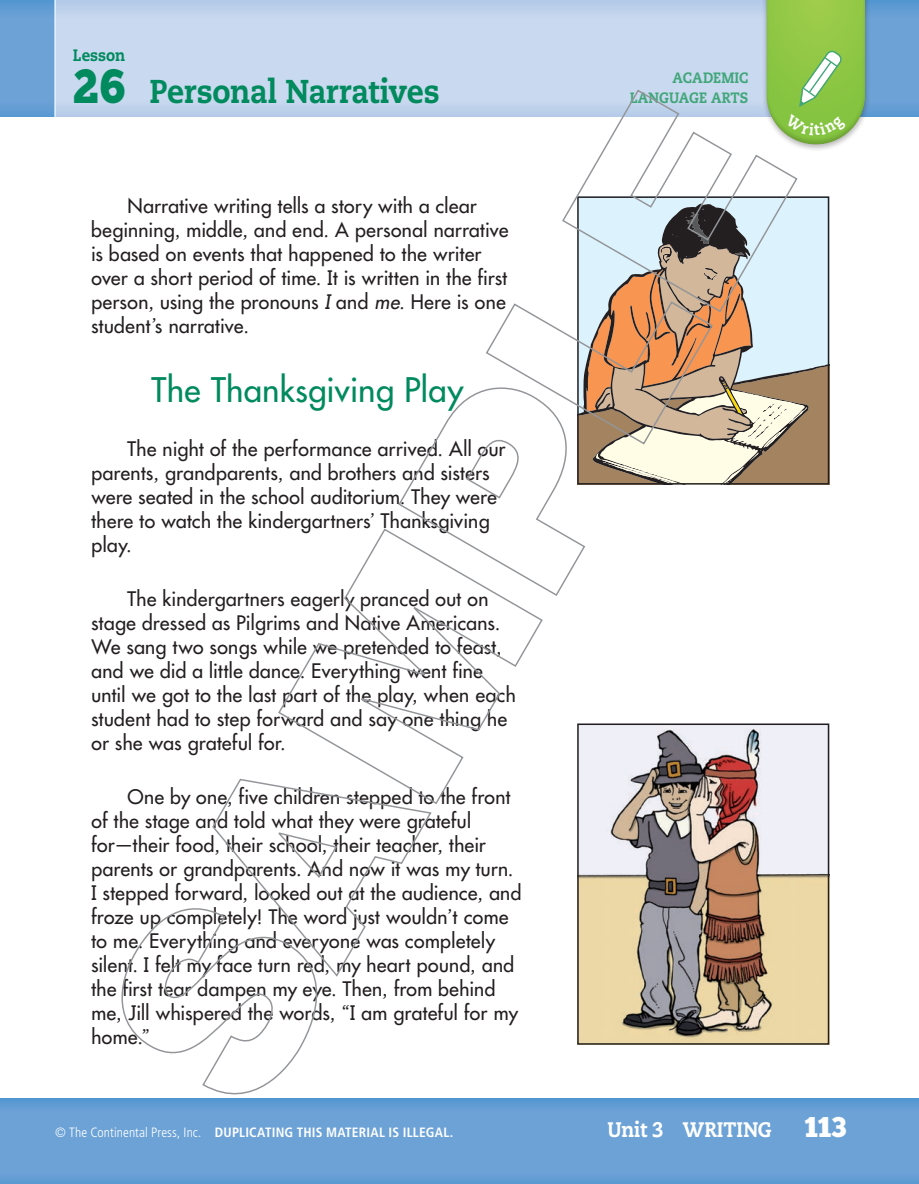
<style>
.page{position:relative;width:919px;height:1184px;background:#fff}
.page>*{position:absolute;margin:0;border:0;box-sizing:border-box;transform-origin:0 0}
.ELLs_20_LO_Lesson{font:48px "Chunk Five";color:#008a5e;scale:.9 1}
.ELLs_20_Story_Title{font:500 33px "CP Futura Std";letter-spacing:-.01em;color:#008a5e}
.t1{font:800 33px "Caecilia";letter-spacing:-.01em;color:#008a5e;scale:.9 1}
.t2{font:800 21px "Caecilia";color:#fff;scale:.9 1}
.ELLs_20_Story_Text_1{font:500 19.5px/24px "CP Futura Std";letter-spacing:-.01em;color:#231f20}
.ELLs_20_Story_Text_2{font:500 19.5px/24px "CP Futura Std";letter-spacing:-.01em;color:#231f20}
.t3{font:800 16.5px "Caecilia";color:#008a5e;scale:.9 1}
.ELLs_20_Standard{font:800 15px "Caecilia";letter-spacing:.005em;color:#42a67b;scale:.9 1}
.t4{font:700 condensed 13.5px "Frutiger";letter-spacing:.015em;color:#fff}
.s1{font-style:italic}
.s2{font-weight:300}
.s3{font-family:"Chunk Five";font-weight:400;font-size:28.5px}
</style>
<div class="page">
<div style="left:0;top:1098px;width:919px;height:85px;background:linear-gradient(to bottom,#679fd5,#6ca2d6)"></div>
<svg style="left:0;top:0;width:919px;height:117px;background:#68a0d5"></svg>
<svg style="left:56px;top:0;width:705px;height:117px;background:#c5d6ed"></svg>
<hr style="left:54px;top:0;width:2px;height:117px;background:#e1f4fc">
<div style="left:761px;top:0;width:109px;height:152px;background:#231f20;opacity:.3"></div>
<div style="left:765px;top:0;width:102px;height:145px;background:#231f20;opacity:.2"></div>
<img style="left:580px;top:726px;width:246px;height:315px">
<div style="left:577px;top:723px;width:252px;height:321px;border:2px solid #231f20"></div>
<svg style="left:121px;top:908px;width:197px;height:186px"></svg>
<svg style="left:211px;top:778px;width:221px;height:199px"></svg>
<svg style="left:277px;top:528px;width:266px;height:277px"></svg>
<svg style="left:397px;top:209px;width:432px;height:388px"></svg>
<svg style="left:561px;top:90px;width:236px;height:223px"></svg>
<svg style="left:766px;top:0;width:99px;height:144px;background:#97c95b"></svg>
<p class="t3" style="left:73px;top:45px;width:60px">Lesson</p>
<p class="ELLs_20_LO_Lesson" style="left:73px;top:63px;width:59px">26</p>
<h2 class="t1" style="left:150px;top:71px;width:324px">Personal Narratives</h2>
<p class="ELLs_20_Standard" style="left:672px;top:68px;width:86px">ACADEMIC</p>
<p class="ELLs_20_Standard" style="left:630px;top:88px;width:133px">LANGUAGE ARTS</p>
<p class="ELLs_20_Story_Text_2" style="left:91px;top:194px;width:419px;text-indent:36px">Narrative writing tells a story with a clear beginning, middle, and end. A personal narrative is based on events that happened to the writer over a short period of time. It is written in the first person, using the pronouns <span class="s1">I</span> and <span class="s1">me.</span> Here is one student’s narrative.</p>
<p class="ELLs_20_Story_Title" style="left:151px;top:369px;width:313px">The Thanksgiving Play</p>
<p class="ELLs_20_Story_Text_1" style="left:91px;top:437px;width:416px;text-indent:36px">The night of the performance arrived. All our parents, grandparents, and brothers and sisters were seated in the school auditorium. They were there to watch the kindergartners’ Thanksgiving play.</p>
<p class="ELLs_20_Story_Text_1" style="left:91px;top:587px;width:426px;text-indent:36px">The kindergartners eagerly pranced out on stage dressed as Pilgrims and Native Americans.<br>We sang two songs while we pretended to feast, and we did a little dance. Everything went fine until we got to the last part of the play, when each student had to step forward and say one thing he or she was grateful for.</p>
<p class="ELLs_20_Story_Text_1" style="left:91px;top:785px;width:432px;text-indent:36px">One by one, five children stepped to the front of the stage and told what they were grateful for—their food, their school, their teacher, their parents or grandparents. And now it was my turn.<br>I stepped forward, looked out at the audience, and froze up completely! The word just wouldn’t come to me. Everything and everyone was completely silent. I felt my face turn red, my heart pound, and the first tear dampen my eye. Then, from behind me, Jill whispered the words, “I am grateful for my home.”</p>
<p class="t4" style="left:55px;top:1124px;width:400px"><span class="s2">© The Continental Press, Inc.</span> DUPLICATING THIS MATERIAL IS ILLEGAL.</p>
<p class="t2" style="left:607px;top:1116px;width:267px">Unit 3 WRITING <span class="s3">113</span></p>
</div>
